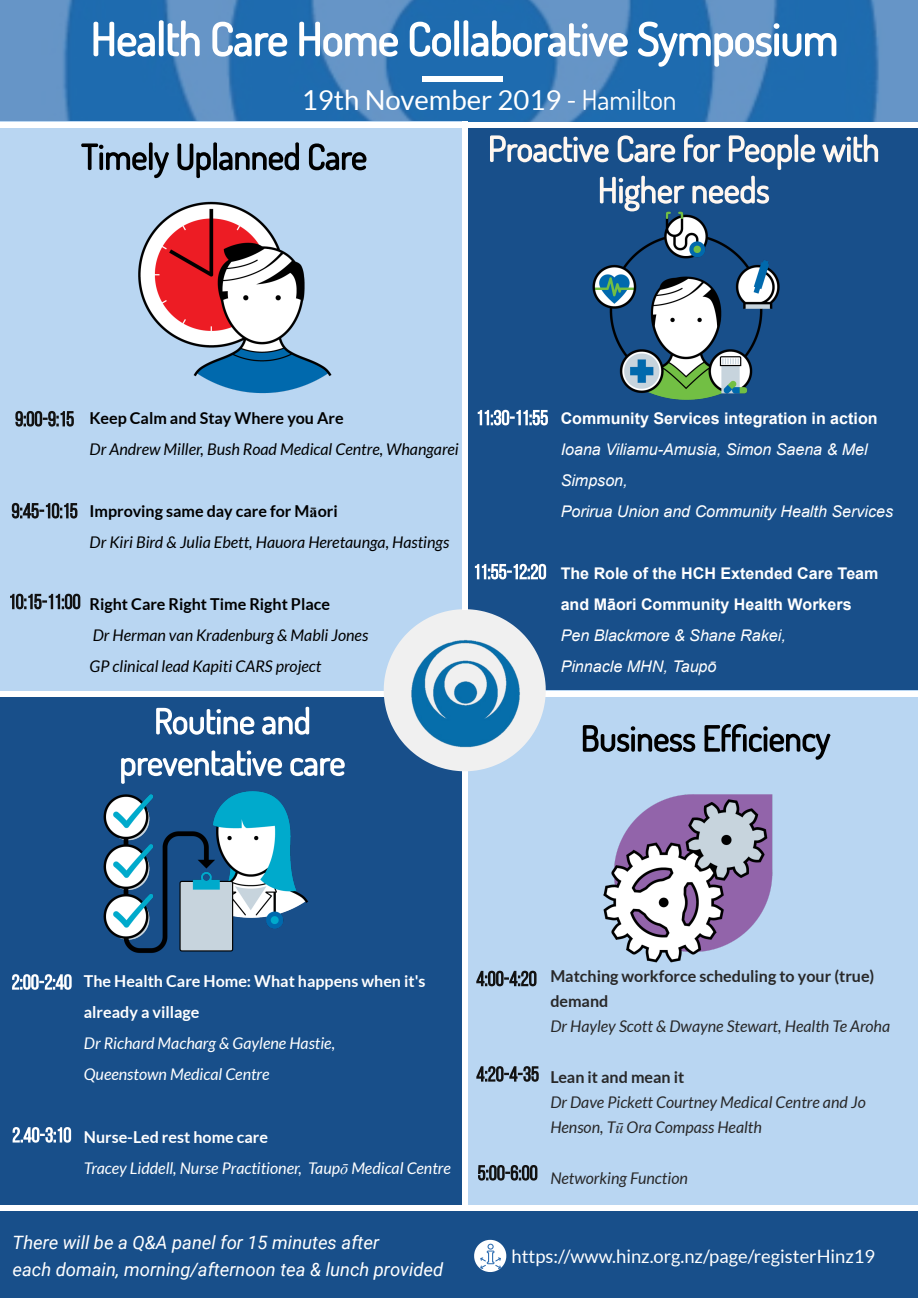
<style>
.page{position:relative;width:918px;height:1298px;background:#fff}
.page>*{position:absolute;margin:0;border:0;box-sizing:border-box;transform-origin:0 0}
.t1{font:27.6px "Lato";color:#fff}
.t2{font:italic 18.45px/26.4px "Roboto";color:#fff}
.t3{font:18.45px "Lato";color:#fff}
.t4{font:italic 16.05px/31px "Lato";color:#000}
.t5{font:italic 16.05px/31px "Lato";color:#fff}
.t6{font:italic 16.05px/25.3px "Lato";color:#282829}
.t7{font:italic 16.05px/31px "Arial";color:#fff}
.t8{font:700 16.05px/31px "Arial";color:#fff}
.t9{font:700 16.05px/25.3px "Lato";color:#282829}
.t10{font:700 16.05px "Lato";color:#000}
.t11{font:700 16.05px/31px "Lato";color:#fff}
.s1{font-family:"Dosis"}
.s2{font-weight:700;font-style:normal}
.s3{font-family:"Times New Roman";font-weight:700;font-style:normal}
.s4{font-family:"Times New Roman"}
</style>
<div class="page">
<img style="left:0;top:0;width:918px;height:122px">
<div style="left:422px;top:76px;width:80px;height:6px;background:#fff"></div>
<svg style="left:94px;top:20px;width:742px;height:47px"></svg>
<div style="left:456px;top:689px;width:462px;height:99px;background:#b9d6f2"></div>
<div style="left:0;top:691px;width:464px;height:97px;background:#184f8a"></div>
<div style="left:0;top:122px;width:466px;height:571px;background:#b9d6f2"></div>
<div style="left:464px;top:122px;width:454px;height:567px;background:#184f8a"></div>
<svg style="left:156px;top:706px;width:153px;height:28px"></svg>
<svg style="left:121px;top:750px;width:224px;height:34px"></svg>
<svg style="left:490px;top:134px;width:388px;height:36px"></svg>
<svg style="left:600px;top:176px;width:155px;height:2px"></svg>
<div style="left:0;top:691px;width:213px;height:6px;background:#fff"></div>
<div style="left:213px;top:691px;width:213px;height:6px;background:#fff"></div>
<div style="left:426px;top:691px;width:212px;height:6px;background:#fff"></div>
<div style="left:638px;top:691px;width:213px;height:6px;background:#fff"></div>
<div style="left:851px;top:691px;width:67px;height:6px;background:#fff"></div>
<div style="left:462px;top:599px;width:6px;height:189px;background:#fff"></div>
<svg style="left:384px;top:609px;width:162px;height:162px"></svg>
<img style="left:403px;top:636px;width:123px;height:115px">
<img style="left:138px;top:178px;width:194px;height:216px">
<img style="left:592px;top:178px;width:188px;height:222px">
<svg style="left:81px;top:142px;width:285px;height:36px"></svg>
<svg style="left:583px;top:724px;width:247px;height:35px"></svg>
<div style="left:462px;top:122px;width:6px;height:169px;background:#fff"></div>
<div style="left:462px;top:291px;width:6px;height:213px;background:#fff"></div>
<div style="left:462px;top:504px;width:6px;height:105px;background:#fff"></div>
<div style="left:0;top:122px;width:213px;height:6px;background:#fff"></div>
<div style="left:213px;top:122px;width:213px;height:6px;background:#fff"></div>
<div style="left:426px;top:122px;width:212px;height:6px;background:#fff"></div>
<div style="left:638px;top:122px;width:213px;height:6px;background:#fff"></div>
<div style="left:851px;top:122px;width:67px;height:6px;background:#fff"></div>
<svg style="left:15px;top:411px;width:59px;height:15px"></svg>
<svg style="left:12px;top:503px;width:65px;height:15px"></svg>
<svg style="left:10px;top:593px;width:70px;height:16px"></svg>
<svg style="left:478px;top:410px;width:70px;height:15px"></svg>
<svg style="left:475px;top:564px;width:71px;height:15px"></svg>
<div style="left:0;top:788px;width:470px;height:509px;background:#184f8a"></div>
<div style="left:466px;top:788px;width:452px;height:488px;background:#b9d6f2"></div>
<img style="left:103px;top:791px;width:205px;height:162px">
<img style="left:603px;top:794px;width:170px;height:169px">
<div style="left:462px;top:788px;width:6px;height:172px;background:#fff"></div>
<div style="left:462px;top:960px;width:6px;height:212px;background:#fff"></div>
<div style="left:462px;top:1172px;width:6px;height:111px;background:#fff"></div>
<div style="left:462px;top:1210px;width:456px;height:87px;background:#184f8a"></div>
<div style="left:0;top:1205px;width:212px;height:5px;background:#fff"></div>
<div style="left:212px;top:1205px;width:212px;height:5px;background:#fff"></div>
<div style="left:424px;top:1205px;width:213px;height:5px;background:#fff"></div>
<div style="left:637px;top:1205px;width:213px;height:5px;background:#fff"></div>
<div style="left:850px;top:1205px;width:68px;height:5px;background:#fff"></div>
<svg style="left:474px;top:1239px;width:32px;height:32px"></svg>
<svg style="left:476px;top:970px;width:61px;height:16px"></svg>
<svg style="left:476px;top:1066px;width:63px;height:15px"></svg>
<svg style="left:12px;top:974px;width:60px;height:15px"></svg>
<svg style="left:13px;top:1127px;width:58px;height:15px"></svg>
<svg style="left:478px;top:1165px;width:59px;height:15px"></svg>
<h1 class="t1" style="left:302px;top:85px;width:376px">19th November 2019 - <span class="s1">Hamilton</span></h1>
<p class="t10" style="left:90px;top:409px;width:256px">Keep Calm and Stay Where you Are</p>
<p class="t4" style="left:90px;top:434px;width:371px">Dr Andrew Miller, Bush Road Medical Centre, Whangarei</p>
<p class="t4" style="left:90px;top:496px;width:361px"><span class="s2">Improving same day care for M</span><span class="s3">ā</span><span class="s2">ori<br></span>Dr Kiri Bird &amp; Julia Ebett, Hauora Heretaunga, Hastings</p>
<p class="t10" style="left:90px;top:595px;width:242px">Right Care Right Time Right Place</p>
<p class="t4" style="left:90px;top:620px;width:280px">Dr Herman van Kradenburg &amp; Mabli Jones<br>GP clinical lead Kapiti CARS project</p>
<p class="t8" style="left:561px;top:403px;width:318px">Community Services integration in action</p>
<p class="t7" style="left:561px;top:434px;width:334px">Ioana Viliamu-Amusia, Simon Saena &amp; Mel<br>Simpson,<br>Porirua Union and Community Health Services</p>
<p class="t8" style="left:561px;top:558px;width:319px">The Role of the HCH Extended Care Team and Māori Community Health Workers</p>
<p class="t7" style="left:561px;top:620px;width:227px">Pen Blackmore &amp; Shane Rakei,<br>Pinnacle MHN, Taupō</p>
<p class="t11" style="left:84px;top:965px;width:343px">The Health Care Home: What happens when it's already a village</p>
<p class="t5" style="left:84px;top:1028px;width:253px">Dr Richard Macharg &amp; Gaylene Hastie,<br>Queenstown Medical Centre</p>
<p class="t5" style="left:84px;top:1121px;width:368px"><span class="s2">Nurse-Led rest home care<br></span>Tracey Liddell, Nurse Practitioner, Taup<span class="s4">ō</span> Medical Centre</p>
<p class="t2" style="left:13px;top:1229px;width:432px">There will be a Q&amp;A panel for 15 minutes after<br>each domain, morning/afternoon tea &amp; lunch provided</p>
<p class="t9" style="left:550px;top:963px;width:325px">Matching workforce scheduling to your (true) demand</p>
<p class="t6" style="left:550px;top:1014px;width:341px">Dr Hayley Scott &amp; Dwayne Stewart, Health Te Aroha</p>
<p class="t9" style="left:550px;top:1064px;width:135px">Lean it and mean it</p>
<p class="t6" style="left:550px;top:1090px;width:317px">Dr Dave Pickett Courtney Medical Centre and Jo<br>Henson, T<span class="s4">ū</span> Ora Compass Health</p>
<p class="t6" style="left:550px;top:1166px;width:139px">Networking Function</p>
<p class="t3" style="left:511px;top:1246px;width:365px">https://www.hinz.org.nz/page/registerHinz19</p>
</div>
